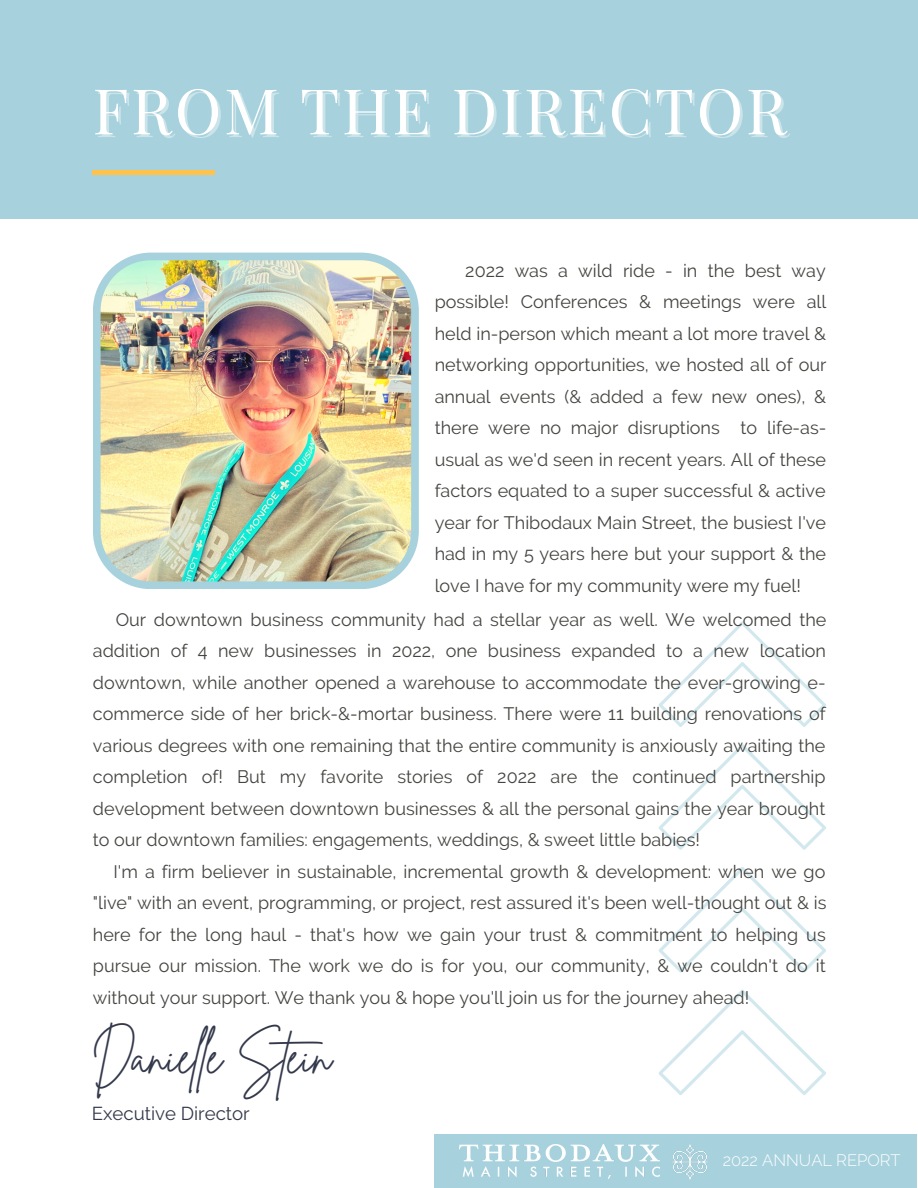
<style>
.page{position:relative;width:918px;height:1188px;background:#fff}
.page>*{position:absolute;margin:0;border:0;box-sizing:border-box;transform-origin:0 0}
.t1{font:63px "Playfair Display";letter-spacing:.045em;color:#fff}
.t2{font:48px "Brittany Signature";color:#33394b}
.t3{font:18.6px "Raleway";color:#33394b}
.t4{font:18px/31.5px "Raleway";color:#444440;text-align:justify}
.t5{font:300 16.5px "Raleway";color:#fff}
</style>
<div class="page">
<div style="left:0;top:0;width:918px;height:218px;background:#a7d2dd"></div>
<div style="left:93px;top:170px;width:122px;height:5px;background:#ffc24a"></div>
<div style="left:434px;top:1135px;width:483px;height:53px;background:#a7d2dd"></div>
<img style="left:459px;top:1144px;width:200px;height:35px">
<img style="left:672px;top:1144px;width:35px;height:35px">
<svg style="left:659px;top:621px;width:167px;height:106px"></svg>
<svg style="left:659px;top:744px;width:167px;height:106px"></svg>
<svg style="left:659px;top:867px;width:167px;height:105px"></svg>
<svg style="left:659px;top:990px;width:167px;height:105px"></svg>
<img style="left:93px;top:253px;width:326px;height:336px">
<h1 class="t1" style="left:93px;top:66px;width:696px">FROM THE DIRECTOR</h1>
<p class="t4" style="left:435px;top:255px;width:393px;text-indent:31px">2022 was a wild ride - in the best way possible! Conferences &amp; meetings were all held in-person which meant a lot more travel &amp; networking opportunities, we hosted all of our annual events (&amp; added a few new ones), &amp; there were no major disruptions to life-as&shy;usual as we'd seen in recent years. All of these factors equated to a super successful &amp; active year for Thibodaux Main Street, the busiest I've had in my 5 years here but your support &amp; the love I have for my community were my fuel!</p>
<p class="t4" style="left:93px;top:604px;width:735px;text-indent:23px">Our downtown business community had a stellar year as well. We welcomed the addition of 4 new businesses in 2022, one business expanded to a new location downtown, while another opened a warehouse to accommodate the ever-growing e&shy;commerce side of her brick-&amp;-mortar business. There were 11 building renovations of various degrees with one remaining that the entire community is anxiously awaiting the completion of! But my favorite stories of 2022 are the continued partnership development between downtown businesses &amp; all the personal gains the year brought to our downtown families: engagements, weddings, &amp; sweet little babies!</p>
<p class="t4" style="left:93px;top:856px;width:735px;text-indent:21px">I'm a firm believer in sustainable, incremental growth &amp; development: when we go "live" with an event, programming, or project, rest assured it's been well-thought out &amp; is here for the long haul - that's how we gain your trust &amp; commitment to helping us pursue our mission. The work we do is for you, our community, &amp; we couldn't do it without your support. We thank you &amp; hope you'll join us for the journey ahead!</p>
<h2 class="t2" style="left:92px;top:1025px;width:246px">Daniel e Stein</h2>
<p class="t3" style="left:92px;top:1102px;width:160px">Executive Director</p>
<p class="t5" style="left:723px;top:1151px;width:179px">2022 ANNUAL REPORT</p>
</div>
